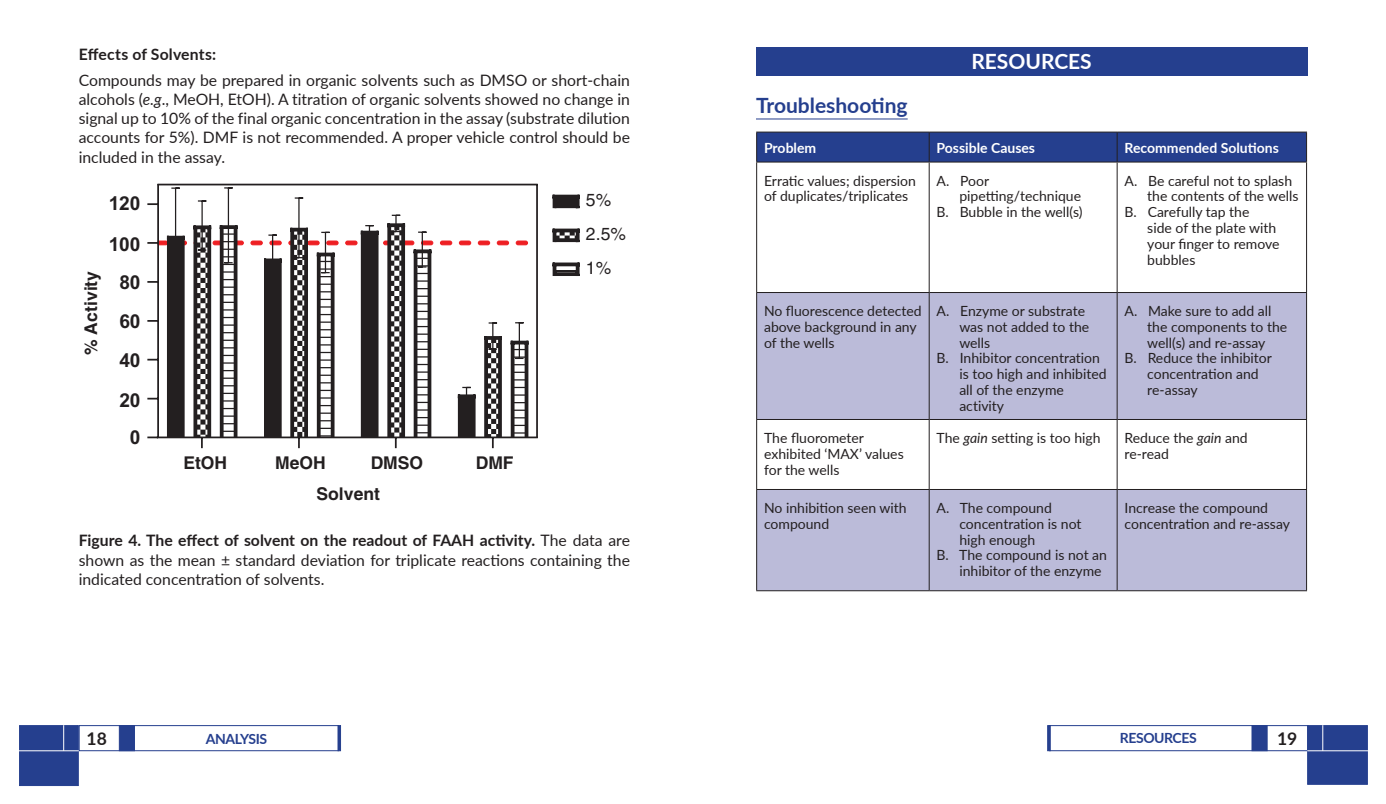
<style>
.page{position:relative;width:1386px;height:804px;background:#fff}
.page>*{position:absolute;margin:0;border:0;box-sizing:border-box;transform-origin:0 0}
.Heading_-_Resources{font:700 21px "Lato";color:#253f8e}
.Section_Heading_-_Wh{font:700 21px "Lato";color:#fff}
.t1{font:700 19.07px "Arial";letter-spacing:-.005em;color:#231f20}
.t2{font:700 17.5px "Helvetica LT Std";letter-spacing:.005em;color:#231f20}
.t3{font:17.5px/33.9px "Helvetica LT Std";color:#231f20}
.t4{font:700 17.5px "Lato";color:#231f20}
.Body_Text{font:15.75px/19.2px "Lato";color:#231f20;text-align:justify}
.Sub_Heading{font:700 15.75px "Lato";letter-spacing:.015em;color:#231f20}
.Troubleshooting_Body{font:14px/15.8px "Lato";color:#231f20}
.Table_Heading{font:700 14px "Lato";color:#fff}
.t5{font:700 14px "Lato";letter-spacing:-.03em;color:#253f8e}
.s1{font-style:italic}
.s2{font-weight:700}
</style>
<div class="page">
<div style="left:1307px;top:724px;width:61px;height:60px;background:#253f8e;border:1px solid #253f8e"></div>
<div style="left:1049px;top:724px;width:259px;height:26px;border:1px solid #253f8e"></div>
<div style="left:1252px;top:724px;width:16px;height:26px;background:#253f8e;border:1px solid #253f8e"></div>
<svg style="left:1047px;top:724px;width:4px;height:26px"></svg>
<svg style="left:1322px;top:724px;width:1px;height:26px"></svg>
<hr style="left:1307px;top:750px;width:67px;height:1px;background:#fff">
<div style="left:19px;top:724px;width:60px;height:61px;background:#253f8e;border:1px solid #253f8e"></div>
<div style="left:79px;top:724px;width:260px;height:26px;border:1px solid #253f8e"></div>
<div style="left:119px;top:724px;width:16px;height:26px;background:#253f8e;border:1px solid #253f8e"></div>
<hr style="left:338px;top:724px;width:3px;height:26px;background:#253f8e">
<svg style="left:63px;top:724px;width:1px;height:26px"></svg>
<hr style="left:0;top:750px;width:79px;height:1px;background:#fff">
<hr style="left:536px;top:184px;width:2px;height:254px;background:#231f20">
<hr style="left:157px;top:184px;width:381px;height:1px;background:#231f20">
<hr style="left:157px;top:436px;width:381px;height:2px;background:#231f20">
<svg style="left:147px;top:203px;width:10px;height:2px"></svg>
<svg style="left:147px;top:235px;width:385px;height:213px"></svg>
<hr style="left:157px;top:184px;width:2px;height:254px;background:#231f20">
<svg style="left:170px;top:187px;width:355px;height:215px"></svg>
<svg style="left:552px;top:194px;width:28px;height:15px"></svg>
<svg style="left:552px;top:228px;width:28px;height:15px"></svg>
<svg style="left:552px;top:262px;width:28px;height:14px"></svg>
<hr style="left:756px;top:118px;width:152px;height:1px;background:#253f8e">
<div style="left:756px;top:47px;width:551px;height:28px;background:#253f8e"></div>
<svg style="left:757px;top:162px;width:549px;height:130px"></svg>
<svg style="left:757px;top:293px;width:549px;height:297px;fill:#bbbbd9"></svg>
<hr style="left:756px;top:131px;width:173px;height:1px;background:#231f20">
<hr style="left:756px;top:162px;width:1px;height:130px;background:#231f20">
<hr style="left:756px;top:292px;width:173px;height:1px;background:#231f20">
<hr style="left:756px;top:293px;width:1px;height:126px;background:#231f20">
<hr style="left:756px;top:419px;width:173px;height:1px;background:#231f20">
<hr style="left:756px;top:420px;width:1px;height:69px;background:#231f20">
<hr style="left:756px;top:489px;width:173px;height:1px;background:#231f20">
<hr style="left:756px;top:489px;width:1px;height:101px;background:#231f20">
<hr style="left:756px;top:590px;width:173px;height:1px;background:#231f20">
<hr style="left:929px;top:131px;width:188px;height:1px;background:#231f20">
<hr style="left:929px;top:162px;width:1px;height:130px;background:#231f20">
<hr style="left:929px;top:292px;width:188px;height:1px;background:#231f20">
<hr style="left:929px;top:293px;width:1px;height:126px;background:#231f20">
<hr style="left:929px;top:419px;width:188px;height:1px;background:#231f20">
<hr style="left:929px;top:420px;width:1px;height:69px;background:#231f20">
<hr style="left:929px;top:489px;width:188px;height:1px;background:#231f20">
<hr style="left:929px;top:489px;width:1px;height:101px;background:#231f20">
<hr style="left:929px;top:590px;width:188px;height:1px;background:#231f20">
<hr style="left:1117px;top:131px;width:190px;height:1px;background:#231f20">
<div style="left:756px;top:132px;width:551px;height:30px;background:#253f8e"></div>
<hr style="left:1117px;top:161px;width:190px;height:1px;background:#231f20">
<hr style="left:1117px;top:162px;width:1px;height:130px;background:#231f20">
<hr style="left:1306px;top:162px;width:1px;height:130px;background:#231f20">
<hr style="left:1117px;top:292px;width:190px;height:1px;background:#231f20">
<hr style="left:1117px;top:293px;width:1px;height:126px;background:#231f20">
<hr style="left:1306px;top:293px;width:1px;height:126px;background:#231f20">
<hr style="left:1117px;top:419px;width:190px;height:1px;background:#231f20">
<hr style="left:1117px;top:420px;width:1px;height:69px;background:#231f20">
<hr style="left:1306px;top:420px;width:1px;height:69px;background:#231f20">
<hr style="left:1117px;top:489px;width:190px;height:1px;background:#231f20">
<hr style="left:1117px;top:489px;width:1px;height:101px;background:#231f20">
<hr style="left:1306px;top:489px;width:1px;height:101px;background:#231f20">
<hr style="left:1117px;top:590px;width:190px;height:1px;background:#231f20">
<p class="Sub_Heading" style="left:79px;top:43px;width:139px">Effects of Solvents:</p>
<p class="Body_Text" style="left:79px;top:69px;width:553px">Compounds may be prepared in organic solvents such as DMSO or short-chain alcohols (<span class="s1">e.g</span>., MeOH, EtOH). A titration of organic solvents showed no change in signal up to 10% of the final organic concentration in the assay (substrate dilution accounts for 5%). DMF is not recommended. A proper vehicle control should be included in the assay.</p>
<p class="t3" style="left:586px;top:183px;width:42px">5%<br>2.5%<br>1%</p>
<p class="t1" style="left:109px;top:190px;width:33px">120</p>
<p class="t1" style="left:109px;top:230px;width:33px">100</p>
<p class="t2" style="left:80px;top:355px;width:86px;rotate:-90deg">% Activity</p>
<p class="t1" style="left:119px;top:269px;width:23px">80</p>
<p class="t1" style="left:119px;top:307px;width:23px">60</p>
<p class="t1" style="left:119px;top:346px;width:23px">40</p>
<p class="t1" style="left:119px;top:386px;width:23px">20</p>
<p class="t1" style="left:130px;top:423px;width:12px">0</p>
<p class="t2" style="left:184px;top:452px;width:45px">EtOH</p>
<p class="t2" style="left:275px;top:452px;width:52px">MeOH</p>
<p class="t2" style="left:371px;top:452px;width:54px">DMSO</p>
<p class="t2" style="left:476px;top:452px;width:39px">DMF</p>
<p class="t2" style="left:316px;top:483px;width:65px">Solvent</p>
<p class="Body_Text" style="left:79px;top:530px;width:553px"><span class="s2">Figure 4. The effect of solvent on the readout of FAAH activity.</span> The data are shown as the mean ± standard deviation for triplicate reactions containing the indicated concentration of solvents.</p>
<p class="Section_Heading_-_Wh" style="left:971px;top:46px;width:122px">RESOURCES</p>
<p class="Heading_-_Resources" style="left:756px;top:90px;width:153px">Troubleshooting</p>
<p class="Table_Heading" style="left:764px;top:137px;width:54px">Problem</p>
<p class="Table_Heading" style="left:937px;top:137px;width:100px">Possible Causes</p>
<p class="Table_Heading" style="left:1125px;top:137px;width:156px">Recommended Solutions</p>
<p class="Troubleshooting_Body" style="left:764px;top:172px;width:153px">Erratic values; dispersion of duplicates/triplicates</p>
<p class="Troubleshooting_Body" style="left:959px;top:172px;width:123px;text-indent:-23px">A. Poor pipetting/technique</p>
<p class="Troubleshooting_Body" style="left:937px;top:203px;width:147px">B. Bubble in the well(s)</p>
<p class="Troubleshooting_Body" style="left:1147px;top:172px;width:153px;text-indent:-23px">A. Be careful not to splash the contents of the wells</p>
<p class="Troubleshooting_Body" style="left:1147px;top:203px;width:134px;text-indent:-23px">B. Carefully tap the<br>side of the plate with your finger to remove bubbles</p>
<p class="Troubleshooting_Body" style="left:764px;top:302px;width:159px">No fluorescence detected above background in any of the wells</p>
<p class="Troubleshooting_Body" style="left:959px;top:302px;width:131px;text-indent:-23px">A. Enzyme or substrate was not added to the wells</p>
<p class="Troubleshooting_Body" style="left:959px;top:350px;width:149px;text-indent:-23px">B. Inhibitor concentration is too high and inhibited all of the enzyme activity</p>
<p class="Troubleshooting_Body" style="left:1147px;top:302px;width:141px;text-indent:-23px">A. Make sure to add all the components to the well(s) and re-assay</p>
<p class="Troubleshooting_Body" style="left:1147px;top:350px;width:126px;text-indent:-23px">B. Reduce the inhibitor concentration and re-assay</p>
<p class="Troubleshooting_Body" style="left:764px;top:429px;width:141px">The fluorometer exhibited ‘MAX’ values for the wells</p>
<p class="Troubleshooting_Body" style="left:937px;top:429px;width:166px">The <span class="s1">gain</span> setting is too high</p>
<p class="Troubleshooting_Body" style="left:1125px;top:429px;width:125px">Reduce the <span class="s1">gain</span> and re-read</p>
<p class="Troubleshooting_Body" style="left:764px;top:499px;width:144px">No inhibition seen with compound</p>
<p class="Troubleshooting_Body" style="left:959px;top:499px;width:124px;text-indent:-23px">A. The compound concentration is not high enough</p>
<p class="Troubleshooting_Body" style="left:959px;top:546px;width:149px;text-indent:-23px">B. The compound is not an inhibitor of the enzyme</p>
<p class="Troubleshooting_Body" style="left:1125px;top:499px;width:167px">Increase the compound concentration and re-assay</p>
<p class="t4" style="left:87px;top:725px;width:22px">18</p>
<p class="t5" style="left:206px;top:728px;width:63px">ANALYSIS</p>
<p class="t5" style="left:1120px;top:727px;width:78px">RESOURCES</p>
<p class="t4" style="left:1277px;top:725px;width:22px">19</p>
</div>
